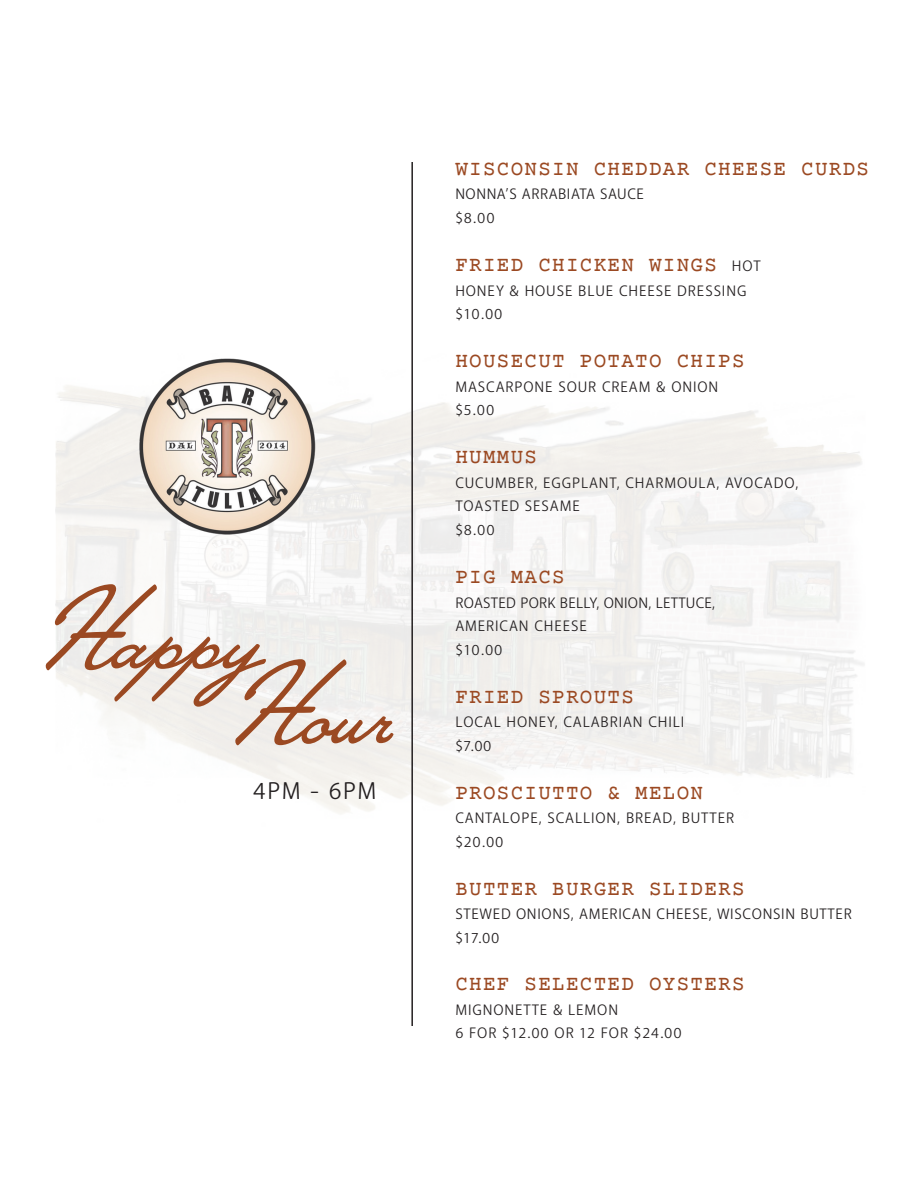
<style>
.page{position:relative;width:918px;height:1188px;background:#fff}
.page>*{position:absolute;margin:0;border:0;box-sizing:border-box;transform-origin:0 0}
.t1{font:150px "Lakeside";color:#9b4922}
.t2{font:24px "Anago";letter-spacing:.06em;color:#231f20}
.t3{font:21px "Courier Prime";letter-spacing:.06em;color:#9b4922}
.t4{font:15px/23.4px "Anago";letter-spacing:.06em;color:#231f20}
.t5{font:15px/23.5px "Anago";letter-spacing:.015em;color:#231f20}
.t6{font:15px/24px "Anago";letter-spacing:.035em;color:#231f20}
.s1{font-family:"Anago";font-size:15px;color:#231f20}
</style>
<div class="page">
<hr style="left:411px;top:162px;width:2px;height:864px;background:#231f20">
<img style="left:138px;top:358px;width:179px;height:178px">
<h1 class="t1" style="left:43px;top:526px;width:216px">Happy</h1>
<h1 class="t1" style="left:233px;top:601px;width:161px">Hour</h1>
<h2 class="t2" style="left:253px;top:776px;width:125px">4PM - 6PM</h2>
<h3 class="t3" style="left:455px;top:157px;width:415px">WISCONSIN CHEDDAR CHEESE CURDS</h3>
<p class="t6" style="left:455px;top:182px;width:190px">NONNA’S ARRABIATA SAUCE $8.00</p>
<h3 class="t3" style="left:455px;top:253px;width:307px">FRIED CHICKEN WINGS <span class="s1">HOT</span></h3>
<p class="t4" style="left:455px;top:279px;width:293px">HONEY &amp; HOUSE BLUE CHEESE DRESSING $10.00</p>
<h3 class="t3" style="left:455px;top:349px;width:291px">HOUSECUT POTATO CHIPS</h3>
<p class="t4" style="left:455px;top:375px;width:264px">MASCARPONE SOUR CREAM &amp; ONION $5.00</p>
<h3 class="t3" style="left:455px;top:445px;width:83px">HUMMUS</h3>
<p class="t4" style="left:455px;top:471px;width:345px">CUCUMBER, EGGPLANT, CHARMOULA, AVOCADO,<br>TOASTED SESAME<br>$8.00</p>
<h3 class="t3" style="left:455px;top:564px;width:111px">PIG MACS</h3>
<p class="t5" style="left:455px;top:591px;width:262px">ROASTED PORK BELLY, ONION, LETTUCE,<br>AMERICAN CHEESE<br>$10.00</p>
<h3 class="t3" style="left:455px;top:684px;width:180px">FRIED SPROUTS</h3>
<p class="t4" style="left:455px;top:710px;width:231px">LOCAL HONEY, CALABRIAN CHILI $7.00</p>
<h3 class="t3" style="left:455px;top:780px;width:249px">PROSCIUTTO &amp; MELON</h3>
<p class="t4" style="left:455px;top:806px;width:280px">CANTALOPE, SCALLION, BREAD, BUTTER $20.00</p>
<h3 class="t3" style="left:455px;top:876px;width:291px">BUTTER BURGER SLIDERS</h3>
<p class="t4" style="left:455px;top:903px;width:398px">STEWED ONIONS, AMERICAN CHEESE, WISCONSIN BUTTER $17.00</p>
<h3 class="t3" style="left:455px;top:972px;width:291px">CHEF SELECTED OYSTERS</h3>
<p class="t4" style="left:455px;top:998px;width:228px">MIGNONETTE &amp; LEMON<br>6 FOR $12.00 OR 12 FOR $24.00</p>
</div>
